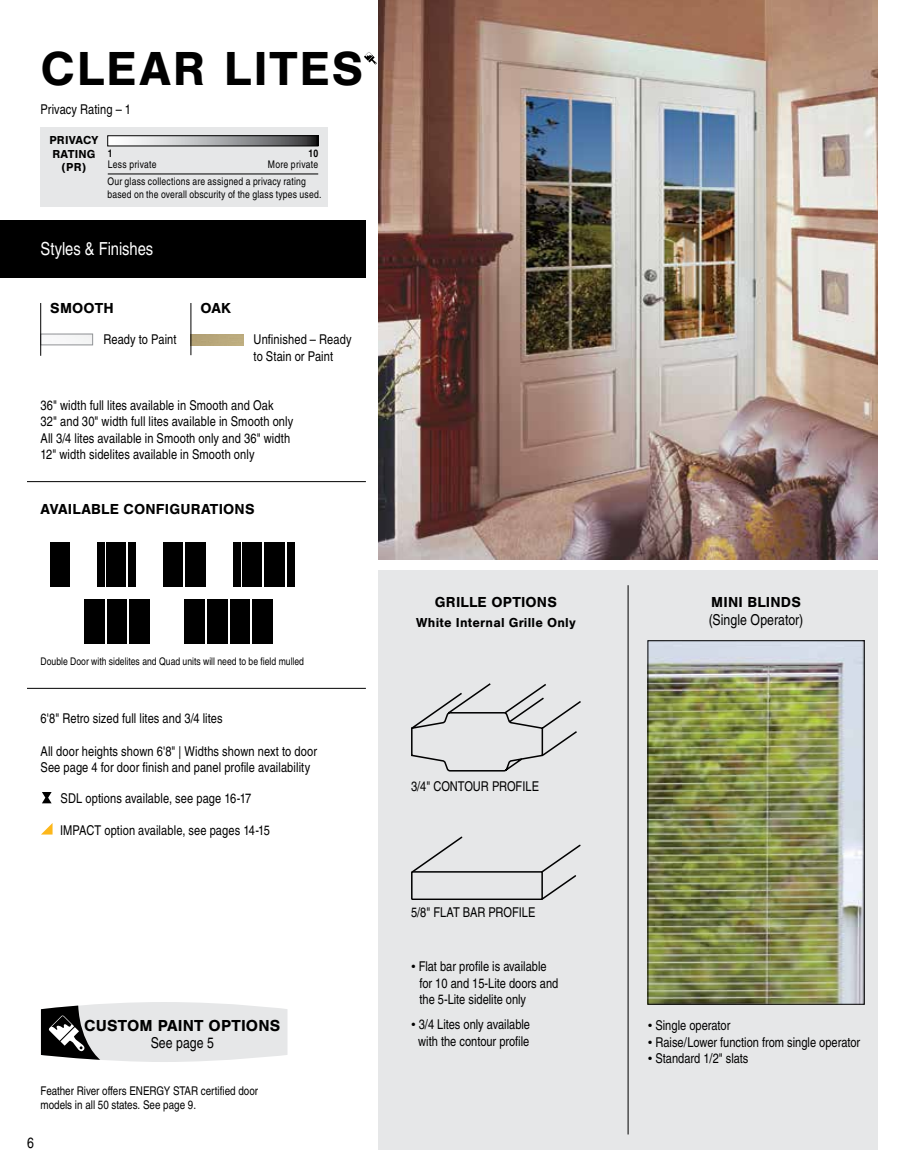
<style>
.page{position:relative;width:905px;height:1175px;background:#fff}
.page>*{position:absolute;margin:0;border:0;box-sizing:border-box;transform-origin:0 0}
.t1{font:700 49.5px "Nimbus San";letter-spacing:.04em;color:#000}
.t2{font:18px "Nimbus San Con L";letter-spacing:-.005em;color:#fff}
.t3{font:700 16.5px "Nimbus San";letter-spacing:.01em;color:#000}
.t4{font:700 15px "Nimbus San";letter-spacing:.015em;color:#000}
.t5{font:15px "Nimbus San Con L";letter-spacing:.005em;color:#000}
.t6{font:13.5px/16.2px "Nimbus San Con L";letter-spacing:.005em;color:#000}
.t7{font:700 13.5px "Nimbus San";letter-spacing:.015em;color:#000}
.t8{font:12px/14.4px "Nimbus San Con L";color:#000}
.t9{font:700 12px/13.5px "Nimbus San";letter-spacing:.01em;color:#000;text-align:center}
.t10{font:10.5px/12.6px "Nimbus San Con L";letter-spacing:.015em;color:#000}
.t11{font:700 10.5px "Nimbus San Con L";color:#000}
</style>
<div class="page">
<div style="left:378px;top:570px;width:500px;height:579px;background:#e6e7e8"></div>
<svg style="left:411px;top:683px;width:170px;height:88px"></svg>
<svg style="left:411px;top:836px;width:169px;height:63px"></svg>
<hr style="left:27px;top:481px;width:339px;height:1px;background:#000">
<hr style="left:27px;top:688px;width:339px;height:1px;background:#000">
<hr style="left:627px;top:585px;width:1px;height:549px;background:#000">
<svg style="left:41px;top:1002px;width:246px;height:60px;background:#cccccd"></svg>
<svg style="left:41px;top:823px;width:12px;height:11px"></svg>
<svg style="left:42px;top:792px;width:10px;height:11px"></svg>
<img style="left:378px;top:0;width:500px;height:560px">
<img style="left:649px;top:642px;width:213px;height:360px">
<div style="left:647px;top:640px;width:217px;height:364px;border:1px solid #000"></div>
<svg style="left:364px;top:52px;width:12px;height:12px"></svg>
<div style="left:50px;top:542px;width:20px;height:45px;background:#000"></div>
<div style="left:163px;top:542px;width:20px;height:45px;background:#000"></div>
<div style="left:185px;top:543px;width:21px;height:44px;background:#000"></div>
<div style="left:107px;top:599px;width:19px;height:45px;background:#000"></div>
<div style="left:129px;top:599px;width:20px;height:45px;background:#000"></div>
<div style="left:84px;top:599px;width:21px;height:45px;background:#000"></div>
<div style="left:287px;top:542px;width:8px;height:45px;background:#000"></div>
<div style="left:233px;top:542px;width:7px;height:45px;background:#000"></div>
<div style="left:242px;top:542px;width:20px;height:45px;background:#000"></div>
<div style="left:264px;top:542px;width:21px;height:45px;background:#000"></div>
<div style="left:128px;top:542px;width:8px;height:45px;background:#000"></div>
<div style="left:97px;top:542px;width:7px;height:45px;background:#000"></div>
<div style="left:107px;top:542px;width:19px;height:45px;background:#000"></div>
<div style="left:230px;top:599px;width:20px;height:45px;background:#000"></div>
<div style="left:252px;top:599px;width:21px;height:45px;background:#000"></div>
<div style="left:207px;top:599px;width:21px;height:45px;background:#000"></div>
<div style="left:184px;top:599px;width:21px;height:45px;background:#000"></div>
<div style="left:0;top:221px;width:366px;height:57px;background:#000"></div>
<div style="left:41px;top:334px;width:52px;height:11px;border:1px solid #939598"></div>
<hr style="left:40px;top:303px;width:1px;height:53px;background:#000">
<hr style="left:191px;top:303px;width:1px;height:52px;background:#000">
<div style="left:40px;top:127px;width:288px;height:80px;background:#e6e7e8"></div>
<svg style="left:109px;top:137px;width:207px;height:7px"></svg>
<div style="left:107px;top:135px;width:211px;height:11px;border:1px solid #000"></div>
<hr style="left:108px;top:174px;width:210px;height:1px;background:#000">
<h1 class="t1" style="left:40px;top:41px;width:324px">CLEAR LITES</h1>
<p class="t6" style="left:41px;top:101px;width:92px">Privacy Rating – 1</p>
<p class="t9" style="left:50px;top:133px;width:50px">PRIVACY<br>RATING (PR)</p>
<p class="t11" style="left:108px;top:146px;width:6px">1</p>
<p class="t10" style="left:108px;top:157px;width:50px">Less private</p>
<p class="t11" style="left:308px;top:146px;width:11px">10</p>
<p class="t10" style="left:268px;top:157px;width:52px">More private</p>
<p class="t10" style="left:107px;top:175px;width:215px">Our glass collections are assigned a privacy rating based on the overall obscurity of the glass types used.</p>
<h2 class="t2" style="left:41px;top:235px;width:114px">Styles &amp; Finishes</h2>
<p class="t4" style="left:50px;top:299px;width:65px">SMOOTH</p>
<p class="t6" style="left:103px;top:331px;width:75px">Ready to Paint</p>
<p class="t4" style="left:200px;top:299px;width:32px">OAK</p>
<p class="t6" style="left:253px;top:331px;width:99px">Unfinished – Ready to Stain or Paint</p>
<p class="t6" style="left:41px;top:397px;width:254px">36" width full lites available in Smooth and Oak 32" and 30" width full lites available in Smooth only All 3/4 lites available in Smooth only and 36" width 12" width sidelites available in Smooth only</p>
<p class="t4" style="left:40px;top:501px;width:216px">AVAILABLE CONFIGURATIONS</p>
<p class="t10" style="left:41px;top:654px;width:265px">Double Door with sidelites and Quad units will need to be field mulled</p>
<p class="t6" style="left:41px;top:709px;width:184px">6'8" Retro sized full lites and 3/4 lites</p>
<p class="t6" style="left:41px;top:742px;width:278px">All door heights shown 6'8" | Widths shown next to door<br>See page 4 for door finish and panel profile availability</p>
<p class="t6" style="left:61px;top:789px;width:192px">SDL options available, see page 16-17</p>
<p class="t6" style="left:60px;top:821px;width:211px">IMPACT option available, see pages 14-15</p>
<p class="t3" style="left:84px;top:1016px;width:198px">CUSTOM PAINT OPTIONS</p>
<p class="t5" style="left:151px;top:1031px;width:65px">See page 5</p>
<p class="t8" style="left:41px;top:1083px;width:219px">Feather River offers ENERGY STAR certified door models in all 50 states. See page 9.</p>
<p class="t5" style="left:27px;top:1131px;width:8px">6</p>
<p class="t4" style="left:435px;top:593px;width:123px">GRILLE OPTIONS</p>
<p class="t4" style="left:711px;top:593px;width:91px">MINI BLINDS</p>
<p class="t7" style="left:416px;top:615px;width:161px">White Internal Grille Only</p>
<p class="t5" style="left:709px;top:609px;width:96px">(Single Operator)</p>
<p class="t6" style="left:411px;top:777px;width:129px">3/4" CONTOUR PROFILE</p>
<p class="t6" style="left:411px;top:903px;width:126px">5/8" FLAT BAR PROFILE</p>
<p class="t6" style="left:419px;top:958px;width:140px;text-indent:-8px">• Flat bar profile is available for 10 and 15-Lite doors and the 5-Lite sidelite only</p>
<p class="t6" style="left:411px;top:1016px;width:121px;text-align:center">• 3/4 Lites only available with the contour profile</p>
<p class="t6" style="left:647px;top:1017px;width:84px">• Single operator</p>
<p class="t6" style="left:647px;top:1033px;width:214px">• Raise/Lower function from single operator</p>
<p class="t6" style="left:647px;top:1049px;width:102px">• Standard 1/2" slats</p>
</div>
